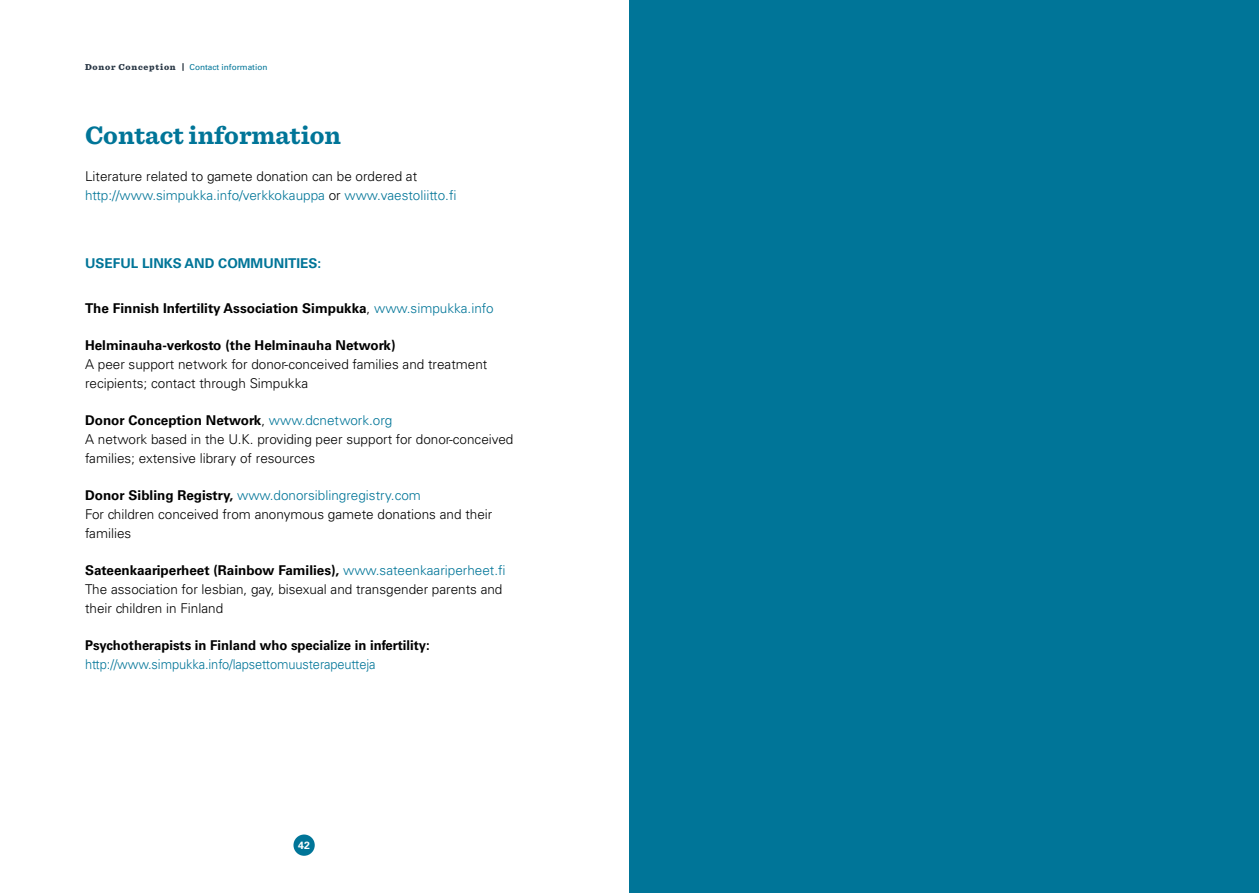
<style>
.page{position:relative;width:1259px;height:893px;background:#fff}
.page>*{position:absolute;margin:0;border:0;box-sizing:border-box;transform-origin:0 0}
.t1{font:700 26.25px "Sentinel";color:#007598}
.t2{font:300 13.5px/18.8px "Univers LT Std";color:#000}
.t3{font:700 13.5px "Univers LT Std";color:#000}
.t4{font:300 13.5px/18.8px "Univers LT Std";color:#007598}
.t5{font:300 13.5px "Univers LT Std";color:#007598;scale:.95 1}
.t6{font:700 13.5px "Univers LT Std";color:#007598}
.t7{font:700 10.5px "Univers LT Std";color:#fff}
.t8{font:900 9px "Sentinel";letter-spacing:.08em;color:#293745}
.t9{font:8.25px "Univers LT Std";color:#007598}
.s1{color:#000}
.s2{font-weight:300}
.s3{font-weight:300;color:#007598}
.s4{font-weight:700}
.s5{color:#007598}
</style>
<div class="page">
<div style="left:293px;top:834px;width:22px;height:22px;background:#007598;border-radius:50%"></div>
<svg style="left:182px;top:64px;width:2px;height:7px"></svg>
<div style="left:629px;top:0;width:630px;height:893px;background:#007598"></div>
<p class="t8" style="left:85px;top:60px;width:92px">Donor Conception</p>
<p class="t9" style="left:189px;top:62px;width:79px">Contact information</p>
<h1 class="t1" style="left:85px;top:114px;width:257px">Contact information</h1>
<p class="t4" style="left:85px;top:167px;width:373px"><span class="s1">Literature related to gamete donation can be ordered at </span>http://www.simpukka.info/verkkokauppa <span class="s1">or</span> www.vaestoliitto.fi</p>
<p class="t6" style="left:85px;top:255px;width:237px">Useful links and communities:</p>
<p class="t3" style="left:85px;top:300px;width:410px">The Finnish Infertility Association Simpukka<span class="s2">,</span> <span class="s3">www.simpukka.info</span></p>
<p class="t3" style="left:85px;top:337px;width:312px">Helminauha-verkosto (the Helminauha Network)</p>
<p class="t2" style="left:85px;top:355px;width:404px">A peer support network for donor-conceived families and treatment recipients; contact through Simpukka</p>
<p class="t2" style="left:85px;top:411px;width:430px"><span class="s4">Donor Conception Network</span>, <span class="s5">www.dcnetwork.org<br></span>A network based in the U.K. providing peer support for donor-conceived families; extensive library of resources</p>
<p class="t2" style="left:85px;top:486px;width:409px"><span class="s4">Donor Sibling Registry,</span> <span class="s5">www.donorsiblingregistry.com<br></span>For children conceived from anonymous gamete donations and their families</p>
<p class="t2" style="left:85px;top:561px;width:422px"><span class="s4">Sateenkaariperheet (Rainbow Families),</span> <span class="s5">www.sateenkaariperheet.fi<br></span>The association for lesbian, gay, bisexual and transgender parents and their children in Finland</p>
<p class="t3" style="left:85px;top:637px;width:346px">Psychotherapists in Finland who specialize in infertility:</p>
<p class="t5" style="left:85px;top:656px;width:307px">http://www.simpukka.info/lapsettomuusterapeutteja</p>
<p class="t7" style="left:298px;top:839px;width:13px">42</p>
</div>
